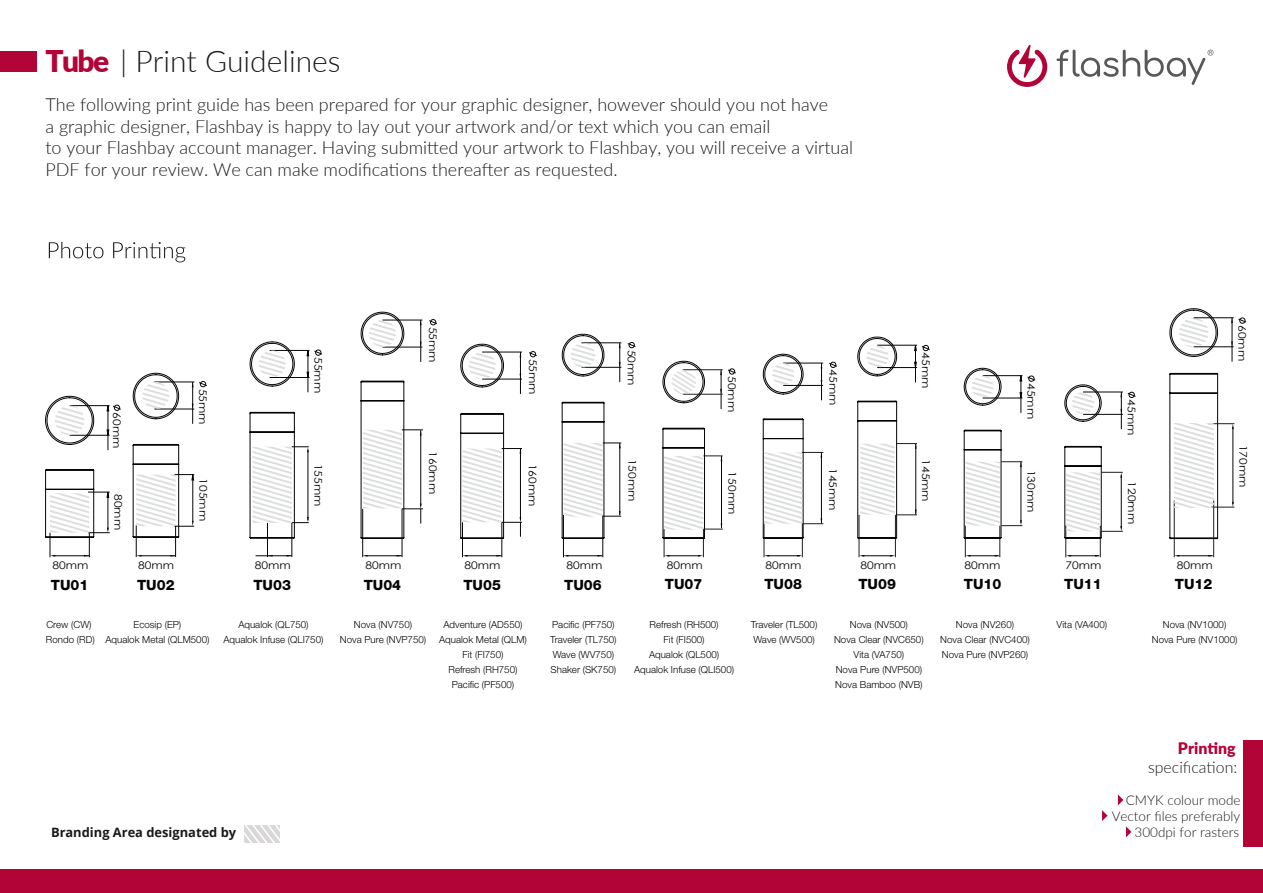
<style>
.page{position:relative;width:1263px;height:893px;background:#fff}
.page>*{position:absolute;margin:0;border:0;box-sizing:border-box;transform-origin:0 0}
.t1{font:300 30px "Lato";color:#1a1a18}
.t2{font:300 18px/21.6px "Lato";color:#1a1a18}
.t3{font:300 15.9px "Lato";color:#1a1a18}
.t4{font:900 15.9px "Lato";color:#b30437}
.t5{font:800 14.1px "Helvetica Neue LT Pro";color:#040503}
.t6{font:300 13.5px/16.2px "Lato";color:#1a1a18;text-align:right}
.t7{font:700 12.9px "Open Sans";color:#1a1a18}
.t8{font:10.5px "Century Gothic";color:#050706;scale:1.15 1}
.t9{font:10.5px "Century Gothic";color:#050605;scale:1.15 1}
.t10{font:10.5px "Century Gothic";color:#050705;scale:1.15 1}
.t11{font:10.5px "Century Gothic";color:#040503;scale:1.15 1}
.t12{font:300 9.75px/15px "Helvetica Neue LT Pro";color:#040503;text-align:center}
.s1{font-weight:900;color:#b30437}
</style>
<div class="page">
<div style="left:1px;top:869px;width:1262px;height:24px;background:#b30437"></div>
<div style="left:1243px;top:740px;width:20px;height:106px;background:#b30437"></div>
<svg style="left:1118px;top:794px;width:5px;height:11px"></svg>
<svg style="left:1102px;top:810px;width:6px;height:11px"></svg>
<svg style="left:1126px;top:826px;width:5px;height:11px"></svg>
<svg style="left:1007px;top:44px;width:40px;height:43px"></svg>
<svg style="left:1057px;top:50px;width:156px;height:35px"></svg>
<div style="left:0;top:51px;width:37px;height:21px;background:#b30437"></div>
<svg style="left:245px;top:825px;width:34px;height:17px"></svg>
<svg style="left:49px;top:242px;width:54px;height:16px"></svg>
<svg style="left:113px;top:242px;width:72px;height:20px"></svg>
<svg style="left:45px;top:395px;width:76px;height:162px"></svg>
<hr style="left:139px;top:555px;width:37px;height:1px;background:#050705">
<hr style="left:175px;top:525px;width:1px;height:32px;background:#050705">
<hr style="left:136px;top:525px;width:1px;height:32px;background:#050705">
<svg style="left:132px;top:372px;width:75px;height:166px"></svg>
<hr style="left:267px;top:523px;width:1px;height:34px;background:#050706">
<hr style="left:256px;top:555px;width:36px;height:1px;background:#050705">
<hr style="left:292px;top:523px;width:1px;height:34px;background:#050706">
<svg style="left:249px;top:341px;width:74px;height:198px"></svg>
<hr style="left:366px;top:555px;width:36px;height:1px;background:#050705">
<hr style="left:402px;top:509px;width:1px;height:48px;background:#050706">
<hr style="left:362px;top:509px;width:1px;height:48px;background:#050706">
<svg style="left:360px;top:311px;width:63px;height:229px"></svg>
<svg style="left:429px;top:319px;width:8px;height:6px"></svg>
<hr style="left:465px;top:555px;width:37px;height:1px;background:#050705">
<hr style="left:502px;top:522px;width:1px;height:35px;background:#050706">
<hr style="left:462px;top:522px;width:1px;height:35px;background:#050706">
<svg style="left:529px;top:351px;width:8px;height:6px"></svg>
<svg style="left:460px;top:343px;width:62px;height:196px"></svg>
<hr style="left:563px;top:515px;width:1px;height:42px;background:#050706">
<hr style="left:566px;top:555px;width:37px;height:1px;background:#050705">
<hr style="left:603px;top:515px;width:1px;height:42px;background:#050706">
<svg style="left:627px;top:342px;width:9px;height:6px"></svg>
<svg style="left:561px;top:333px;width:60px;height:206px"></svg>
<svg style="left:662px;top:360px;width:74px;height:197px"></svg>
<hr style="left:767px;top:555px;width:33px;height:1px;background:#050705">
<hr style="left:802px;top:524px;width:1px;height:33px;background:#211d1e">
<hr style="left:764px;top:524px;width:1px;height:33px;background:#211d1e">
<svg style="left:829px;top:362px;width:8px;height:6px"></svg>
<svg style="left:762px;top:353px;width:61px;height:186px"></svg>
<hr style="left:965px;top:526px;width:1px;height:31px;background:#211d1e">
<hr style="left:968px;top:555px;width:31px;height:1px;background:#050705">
<hr style="left:1000px;top:526px;width:1px;height:31px;background:#211d1e">
<svg style="left:963px;top:367px;width:73px;height:172px"></svg>
<hr style="left:862px;top:555px;width:30px;height:1px;background:#050705">
<hr style="left:895px;top:515px;width:1px;height:42px;background:#211d1e">
<hr style="left:859px;top:515px;width:1px;height:42px;background:#211d1e">
<svg style="left:857px;top:336px;width:73px;height:203px"></svg>
<hr style="left:1177px;top:555px;width:35px;height:1px;background:#050705">
<hr style="left:1213px;top:500px;width:1px;height:57px;background:#211d1e">
<hr style="left:1174px;top:500px;width:1px;height:57px;background:#211d1e">
<svg style="left:1169px;top:308px;width:49px;height:49px"></svg>
<svg style="left:1169px;top:372px;width:65px;height:167px"></svg>
<hr style="left:1194px;top:317px;width:40px;height:1px;background:#050605">
<hr style="left:1194px;top:346px;width:40px;height:1px;background:#050605">
<svg style="left:1231px;top:318px;width:16px;height:44px"></svg>
<hr style="left:1069px;top:555px;width:30px;height:1px;background:#050705">
<hr style="left:1100px;top:526px;width:1px;height:31px;background:#211d1e">
<hr style="left:1066px;top:526px;width:1px;height:31px;background:#211d1e">
<svg style="left:1064px;top:384px;width:72px;height:155px"></svg>
<h1 class="t1" style="left:45px;top:40px;width:297px"><span class="s1">Tube</span> | Print Guidelines</h1>
<p class="t2" style="left:45px;top:93px;width:809px">The following print guide has been prepared for your graphic designer, however should you not have<br>a graphic designer, Flashbay is happy to lay out your artwork and/or text which you can email<br>to your Flashbay account manager. Having submitted your artwork to Flashbay, you will receive a virtual PDF for your review. We can make modifications thereafter as requested.</p>
<p class="t10" style="left:124px;top:412px;width:33px;rotate:90deg">60mm</p>
<p class="t8" style="left:126px;top:494px;width:33px;rotate:90deg">80mm</p>
<p class="t10" style="left:210px;top:388px;width:33px;rotate:90deg">55mm</p>
<p class="t8" style="left:210px;top:478px;width:39px;rotate:90deg">105mm</p>
<p class="t8" style="left:326px;top:357px;width:33px;rotate:90deg">55mm</p>
<p class="t8" style="left:326px;top:463px;width:39px;rotate:90deg">155mm</p>
<p class="t8" style="left:440px;top:327px;width:33px;rotate:90deg">55mm</p>
<p class="t8" style="left:440px;top:451px;width:39px;rotate:90deg">160mm</p>
<p class="t8" style="left:540px;top:359px;width:33px;rotate:90deg">55mm</p>
<p class="t8" style="left:540px;top:463px;width:39px;rotate:90deg">160mm</p>
<p class="t8" style="left:639px;top:349px;width:33px;rotate:90deg">50mm</p>
<p class="t8" style="left:640px;top:458px;width:39px;rotate:90deg">150mm</p>
<p class="t9" style="left:739px;top:376px;width:33px;rotate:90deg">50mm</p>
<p class="t8" style="left:739px;top:471px;width:39px;rotate:90deg">150mm</p>
<p class="t10" style="left:841px;top:369px;width:33px;rotate:90deg">45mm</p>
<p class="t8" style="left:840px;top:468px;width:39px;rotate:90deg">145mm</p>
<p class="t11" style="left:933px;top:352px;width:33px;rotate:90deg">45mm</p>
<p class="t8" style="left:933px;top:459px;width:39px;rotate:90deg">145mm</p>
<p class="t9" style="left:1039px;top:383px;width:33px;rotate:90deg">45mm</p>
<p class="t8" style="left:1039px;top:469px;width:39px;rotate:90deg">130mm</p>
<p class="t9" style="left:1139px;top:399px;width:33px;rotate:90deg">45mm</p>
<p class="t8" style="left:1139px;top:481px;width:39px;rotate:90deg">120mm</p>
<p class="t9" style="left:1250px;top:325px;width:33px;rotate:90deg">60mm</p>
<p class="t8" style="left:1251px;top:445px;width:39px;rotate:90deg">170mm</p>
<p class="t8" style="left:53px;top:557px;width:33px">80mm</p>
<h3 class="t5" style="left:51px;top:577px;width:39px">TU01</h3>
<p class="t12" style="left:46px;top:616px;width:50px;text-align:left">Crew (CW)<br>Rondo (RD)</p>
<p class="t8" style="left:138px;top:557px;width:33px">80mm</p>
<h3 class="t5" style="left:137px;top:577px;width:39px">TU02</h3>
<p class="t12" style="left:105px;top:616px;width:106px">Ecosip (EP)<br>Aqualok Metal (QLM500)</p>
<p class="t8" style="left:255px;top:557px;width:33px">80mm</p>
<h3 class="t5" style="left:253px;top:577px;width:39px">TU03</h3>
<p class="t12" style="left:223px;top:616px;width:102px">Aqualok (QL750)<br>Aqualok Infuse (QLI750)</p>
<p class="t8" style="left:366px;top:557px;width:33px">80mm</p>
<p class="t8" style="left:464px;top:557px;width:33px">80mm</p>
<h3 class="t5" style="left:364px;top:577px;width:39px">TU04</h3>
<h3 class="t5" style="left:463px;top:577px;width:39px">TU05</h3>
<p class="t12" style="left:340px;top:616px;width:88px">Nova (NV750)<br>Nova Pure (NVP750)</p>
<p class="t12" style="left:439px;top:616px;width:89px">Adventure (AD550)<br>Aqualok Metal (QLM)<br>Fit (FI750)<br>Refresh (RH750)<br>Pacific (PF500)</p>
<p class="t8" style="left:566px;top:557px;width:33px">80mm</p>
<p class="t8" style="left:667px;top:557px;width:33px">80mm</p>
<p class="t8" style="left:765px;top:557px;width:33px">80mm</p>
<p class="t8" style="left:860px;top:557px;width:33px">80mm</p>
<p class="t8" style="left:965px;top:557px;width:33px">80mm</p>
<h3 class="t5" style="left:564px;top:577px;width:39px">TU06</h3>
<h3 class="t5" style="left:665px;top:576px;width:39px">TU07</h3>
<h3 class="t5" style="left:764px;top:576px;width:39px">TU08</h3>
<h3 class="t5" style="left:858px;top:576px;width:39px">TU09</h3>
<h3 class="t5" style="left:964px;top:576px;width:39px">TU10</h3>
<p class="t12" style="left:550px;top:616px;width:68px;text-align:left">Pacific (PF750)<br>Traveler (TL750)<br>Wave (WV750)<br>Shaker (SK750)</p>
<p class="t12" style="left:634px;top:616px;width:102px">Refresh (RH500)<br>Fit (FI500)<br>Aqualok (QL500)<br>Aqualok Infuse (QLI500)</p>
<p class="t12" style="left:751px;top:616px;width:68px;text-align:left">Traveler (TL500)<br>Wave (WV500)</p>
<p class="t12" style="left:834px;top:616px;width:91px">Nova (NV500)<br>Nova Clear (NVC650)<br>Vita (VA750)<br>Nova Pure (NVP500)<br>Nova Bamboo (NVB)</p>
<p class="t12" style="left:940px;top:616px;width:91px">Nova (NV260)<br>Nova Clear (NVC400)<br>Nova Pure (NVP260)</p>
<p class="t8" style="left:1066px;top:558px;width:33px">70mm</p>
<h3 class="t5" style="left:1064px;top:576px;width:39px">TU11</h3>
<p class="t12" style="left:1057px;top:616px;width:52px">Vita (VA400)</p>
<p class="t8" style="left:1177px;top:558px;width:33px">80mm</p>
<h3 class="t5" style="left:1175px;top:576px;width:39px">TU12</h3>
<p class="t12" style="left:1152px;top:616px;width:87px">Nova (NV1000)<br>Nova Pure (NV1000)</p>
<h3 class="t7" style="left:51px;top:823px;width:187px">Branding Area designated by</h3>
<h3 class="t4" style="left:1178px;top:736px;width:59px">Printing</h3>
<h3 class="t3" style="left:1148px;top:756px;width:91px">specification:</h3>
<h3 class="t6" style="left:1112px;top:791px;width:130px">CMYK colour mode<br>Vector files preferably<br>300dpi for rasters</h3>
</div>
